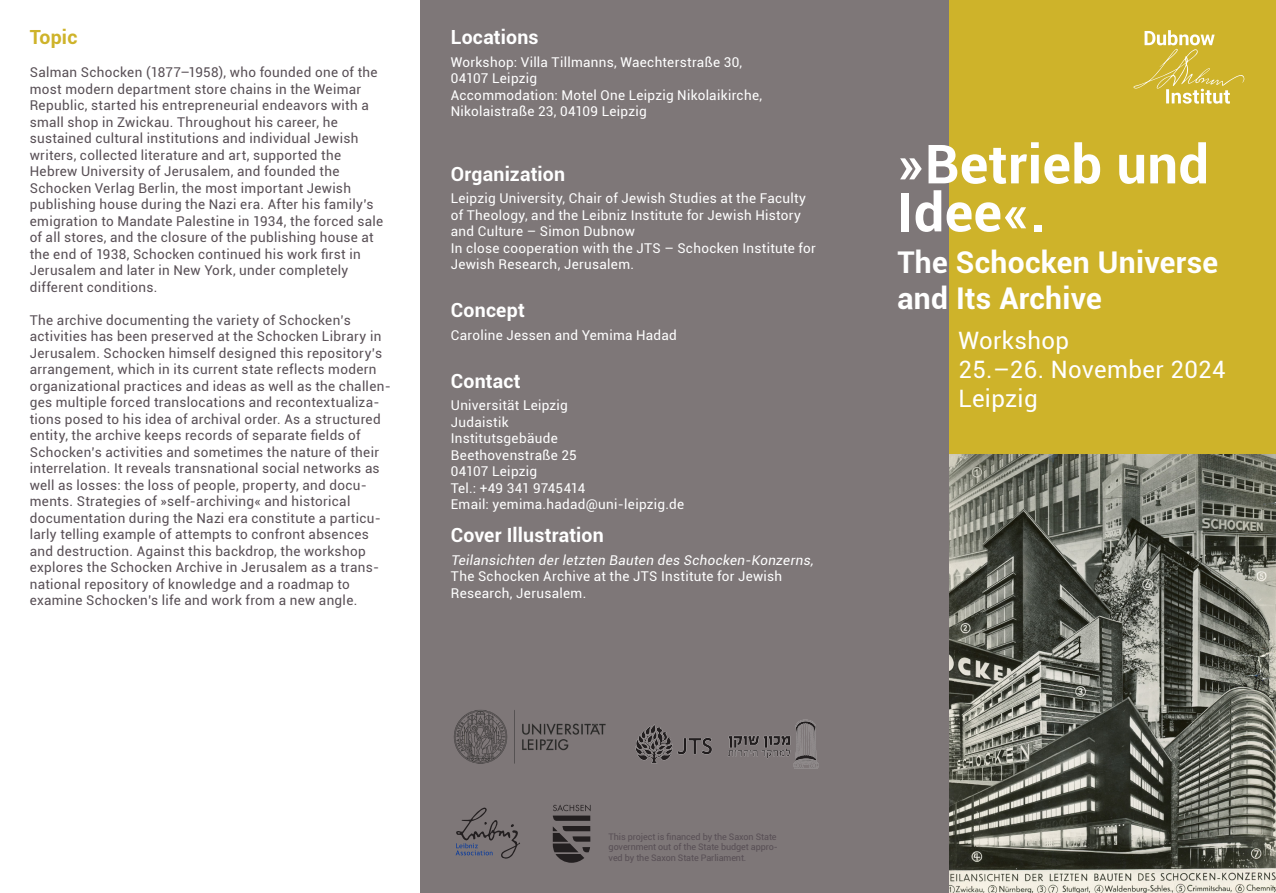
<style>
.page{position:relative;width:1276px;height:893px;background:#fff}
.page>*{position:absolute;margin:0;border:0;box-sizing:border-box;transform-origin:0 0}
.t1{font:700 54px/48px "Roboto";letter-spacing:.01em;color:#fff}
.t2{font:700 30px/36px "Roboto";letter-spacing:.01em;color:#fff}
.t3{font:24px "Roboto";letter-spacing:.015em;color:#fff}
.t4{font:700 19.5px "Roboto";letter-spacing:.01em;color:#fff}
._09_Copytext{font:700 19.5px "Roboto";letter-spacing:.01em;color:#ceb32a}
._09_Copytext-2{font:13.5px/16.5px "Roboto";letter-spacing:.02em;color:#584f55}
.t5{font:13.5px/16.5px "Roboto";letter-spacing:.02em;color:#fff}
.t6{font:italic 13.5px/16.5px "Roboto";color:#fff}
.t7{font:13.5px "Roboto";color:#fff}
.t8{font:9px/10.8px "Roboto";letter-spacing:-.01em;color:#584f55}
.s1{font-style:normal}
</style>
<div class="page">
<img style="left:948px;top:454px;width:328px;height:439px">
<div style="left:814px;top:0;width:462px;height:454px;background:#ceb32a"></div>
<div style="left:420px;top:0;width:528px;height:893px;background:#7e7778"></div>
<img style="left:454px;top:710px;width:152px;height:54px">
<img style="left:635px;top:719px;width:184px;height:50px">
<svg style="left:1133px;top:30px;width:111px;height:74px"></svg>
<svg style="left:455px;top:807px;width:65px;height:52px"></svg>
<svg style="left:553px;top:805px;width:37px;height:58px"></svg>
<p class="_09_Copytext" style="left:30px;top:24px;width:49px">Topic</p>
<p class="_09_Copytext-2" style="left:30px;top:64px;width:355px">Salman Schocken (1877–1958), who founded one of the most modern department store chains in the Weimar Republic, started his entrepreneurial endeavors with a small shop in Zwickau. Throughout his career, he sustained cultural institutions and individual Jewish writers, collected literature and art, supported the Hebrew University of Jerusalem, and founded the Schocken Verlag Berlin, the most important Jewish publishing house during the Nazi era. After his family’s emigration to Mandate Palestine in 1934, the forced sale of all stores, and the closure of the publishing house at the end of 1938, Schocken continued his work first in Jerusalem and later in New York, under completely different conditions.</p>
<p class="_09_Copytext-2" style="left:30px;top:311px;width:362px">The archive documenting the variety of Schocken’s activities has been preserved at the Schocken Library in Jerusalem. Schocken himself designed this repository’s arrangement, which in its current state reflects modern organizational practices and ideas as well as the challen&shy;ges multiple forced translocations and recontextualiza&shy;tions posed to his idea of archival order. As a structured entity, the archive keeps records of separate fields of Schocken’s activities and sometimes the nature of their interrelation. It reveals transnational social networks as well as losses: the loss of people, property, and docu&shy;ments. Strategies of »self-archiving« and historical documentation during the Nazi era constitute a particu&shy;larly telling example of attempts to confront absences and destruction. Against this backdrop, the workshop explores the Schocken Archive in Jerusalem as a trans&shy;national repository of knowledge and a roadmap to examine Schocken’s life and work from a new angle.</p>
<p class="t4" style="left:451px;top:24px;width:89px">Locations</p>
<p class="t5" style="left:451px;top:53px;width:293px">Workshop: Villa Tillmanns, Waechterstraße 30,</p>
<p class="t5" style="left:451px;top:70px;width:88px">04107 Leipzig</p>
<p class="t5" style="left:451px;top:86px;width:313px">Accommodation: Motel One Leipzig Nikolaikirche,</p>
<p class="t5" style="left:451px;top:103px;width:197px">Nikolaistraße 23, 04109 Leipzig</p>
<p class="t4" style="left:451px;top:160px;width:116px">Organization</p>
<p class="t5" style="left:451px;top:190px;width:357px">Leipzig University, Chair of Jewish Studies at the Faculty of Theology, and the Leibniz Institute for Jewish History and Culture – Simon Dubnow</p>
<p class="t5" style="left:451px;top:239px;width:366px">In close cooperation with the JTS – Schocken Institute for<br>Jewish Research, Jerusalem.</p>
<p class="t4" style="left:451px;top:297px;width:75px">Concept</p>
<p class="t5" style="left:451px;top:326px;width:228px">Caroline Jessen and Yemima Hadad</p>
<p class="t4" style="left:451px;top:367px;width:71px">Contact</p>
<p class="t5" style="left:451px;top:397px;width:119px">Universität Leipzig<br>Judaistik</p>
<p class="t5" style="left:451px;top:430px;width:108px">Institutsgebäude</p>
<p class="t5" style="left:451px;top:446px;width:128px">Beethovenstraße 25</p>
<p class="t5" style="left:451px;top:463px;width:88px">04107 Leipzig</p>
<p class="t7" style="left:451px;top:479px;width:136px">Tel.: +49 341 9745414</p>
<p class="t5" style="left:451px;top:496px;width:235px">Email: yemima.hadad@uni-leipzig.de</p>
<p class="t4" style="left:451px;top:522px;width:154px">Cover Illustration</p>
<p class="t6" style="left:451px;top:551px;width:367px">Teilansichten derletzten Bauten des Schocken-Konzerns,<br><span class="s1">The Schocken Archive at the JTS Institute for Jewish</span></p>
<p class="t5" style="left:451px;top:584px;width:137px">Research, Jerusalem.</p>
<p class="t1" style="left:897px;top:138px;width:313px">»Betrieb und<br>Idee«.</p>
<p class="t2" style="left:897px;top:244px;width:322px">The Schocken Universe and Its Archive</p>
<p class="t3" style="left:958px;top:324px;width:112px">Workshop</p>
<p class="t3" style="left:958px;top:352px;width:269px">25.–26. November 2024</p>
<p class="t3" style="left:958px;top:381px;width:81px">Leipzig</p>
<p class="t8" style="left:608px;top:831px;width:171px">This project is financed by the Saxon State government out of the State budget appro&shy;ved by the Saxon State Parliament.</p>
</div>
